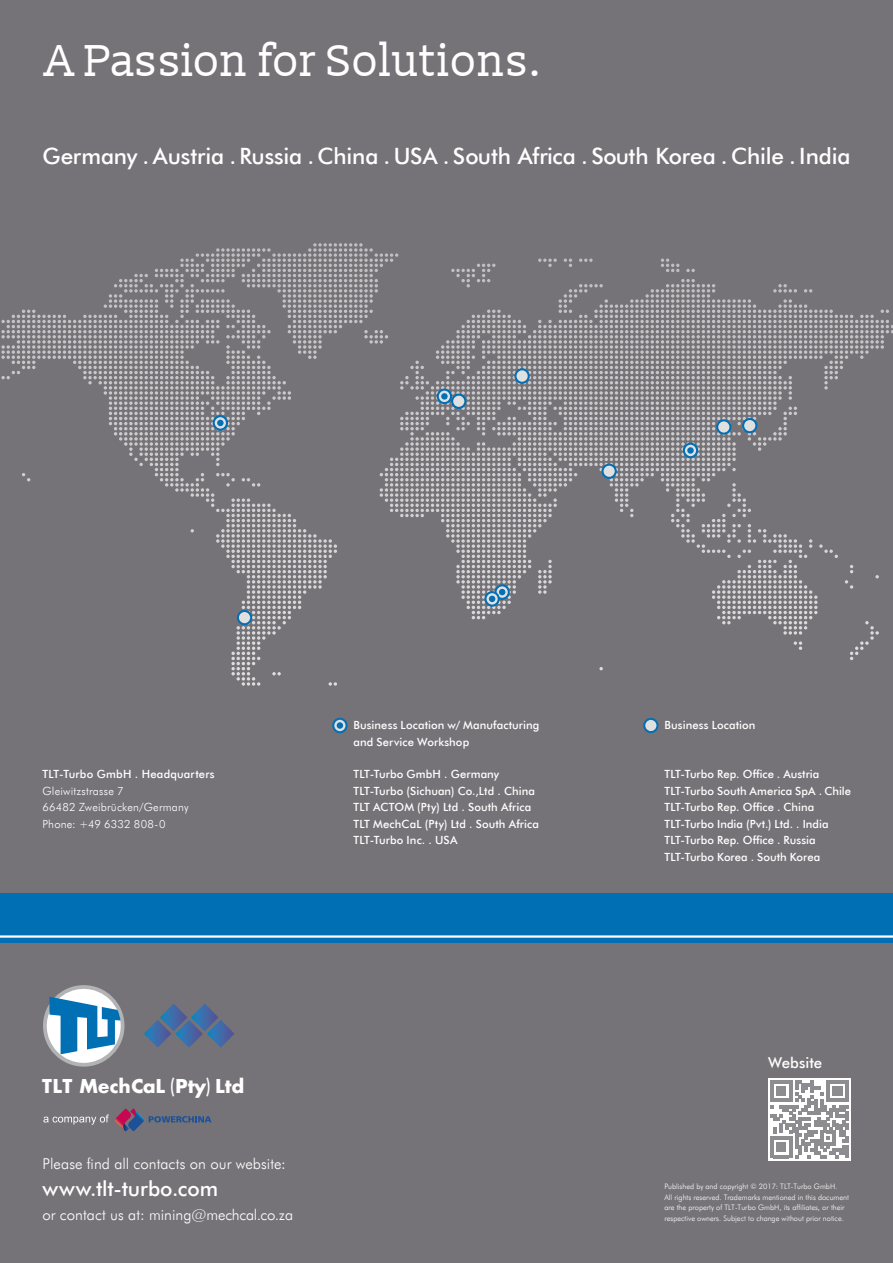
<style>
.page{position:relative;width:893px;height:1263px;background:#757377}
.page>*{position:absolute;margin:0;border:0;box-sizing:border-box;transform-origin:0 0}
.t1{font:45px "Slabo 13 px";letter-spacing:-.015em;color:#fff}
.t2{font:500 22.5px "Futura BT";letter-spacing:-.01em;color:#fff}
.t3{font:700 21px "Futura PT";letter-spacing:-.01em;color:#fff}
.t4{font:500 21px "Futura BT";color:#fff}
.t5{font:300 15px "Futura BT";color:#fff}
.t6{font:500 15px "Futura BT";color:#fff}
.t7{font:500 11.25px/16.5px "Futura BT";letter-spacing:.005em;color:#fff}
.t8{font:300 11.25px/16.5px "Futura BT";letter-spacing:.015em;color:#fff}
.t9{font:300 7.5px/10.5px "Futura BT";color:#fff}
.s1{font-weight:400}
</style>
<div class="page">
<div style="left:0;top:893px;width:893px;height:49px;background:#006fb4"></div>
<hr style="left:0;top:935px;width:893px;height:3px;background:#fff">
<svg style="left:1px;top:243px;width:892px;height:443px"></svg>
<svg style="left:717px;top:420px;width:13px;height:14px"></svg>
<div style="left:716px;top:419px;width:15px;height:16px;border:2px solid #006fb4;border-radius:50%"></div>
<div style="left:452px;top:395px;width:13px;height:13px;background:#e1e0e1;border-radius:50%"></div>
<div style="left:451px;top:394px;width:15px;height:15px;border:2px solid #006fb4;border-radius:50%"></div>
<svg style="left:333px;top:719px;width:13px;height:13px"></svg>
<div style="left:332px;top:718px;width:16px;height:15px;border:2px solid #046fb3;border-radius:50%"></div>
<div style="left:337px;top:722px;width:6px;height:7px;background:#046fb3;border-radius:50%"></div>
<div style="left:644px;top:719px;width:13px;height:13px;background:#e1e0e1;border-radius:50%"></div>
<div style="left:643px;top:718px;width:15px;height:15px;border:2px solid #046fb3;border-radius:50%"></div>
<svg style="left:768px;top:1078px;width:82px;height:82px"></svg>
<svg style="left:770px;top:1080px;width:78px;height:78px;background:#b9b8ba"></svg>
<svg style="left:115px;top:1108px;width:96px;height:23px"></svg>
<svg style="left:43px;top:1114px;width:66px;height:11px"></svg>
<svg style="left:43px;top:985px;width:81px;height:82px"></svg>
<svg style="left:144px;top:1004px;width:90px;height:44px"></svg>
<h1 class="t1" style="left:47px;top:32px;width:498px">A Passion for Solutions.</h1>
<h2 class="t2" style="left:43px;top:142px;width:810px">Germany . Austria . Russia . China . USA . South Africa . South Korea . Chile . India</h2>
<p class="t7" style="left:43px;top:766px;width:174px">TLT-Turbo GmbH . Headquarters</p>
<p class="t8" style="left:43px;top:782px;width:148px">Gleiwitzstrasse 7<br>66482 Zweibrücken/Germany<br>Phone: +49 6332 808-0</p>
<p class="t7" style="left:353px;top:717px;width:188px">Business Location w/ Manufacturing and Service Workshop</p>
<p class="t7" style="left:665px;top:717px;width:92px">Business Location</p>
<p class="t7" style="left:353px;top:766px;width:187px">TLT-Turbo GmbH . Germany<br>TLT-Turbo (Sichuan) Co.,Ltd . China<br>TLT ACTOM (Pty) Ltd . South Africa<br>TLT MechCaL (Pty) Ltd . South Africa<br>TLT-Turbo Inc. . USA</p>
<p class="t7" style="left:665px;top:766px;width:188px">TLT-Turbo Rep. Office . Austria<br>TLT-Turbo South America SpA . Chile<br>TLT-Turbo Rep. Office . China<br>TLT-Turbo India (Pvt.) Ltd. . India<br>TLT-Turbo Rep. Office . Russia<br>TLT-Turbo Korea . South Korea</p>
<h3 class="t3" style="left:42px;top:1072px;width:204px">TLT MechCaL <span class="s1">(</span>Pty<span class="s1">)</span> Ltd</h3>
<h3 class="t5" style="left:43px;top:1154px;width:245px">Please find all contacts on our website:</h3>
<h3 class="t4" style="left:43px;top:1175px;width:177px">www.tlt-turbo.com</h3>
<h3 class="t5" style="left:43px;top:1205px;width:252px">or contact us at: mining@mechcal.co.za</h3>
<h3 class="t6" style="left:768px;top:1053px;width:56px">Website</h3>
<p class="t9" style="left:664px;top:1181px;width:186px">Published by and copyright © 2017: TLT-Turbo GmbH.<br>All rights reserved. Trademarks mentioned in this document are the property of TLT-Turbo GmbH, its affiliates, or their respective owners. Subject to change without prior notice.</p>
</div>
